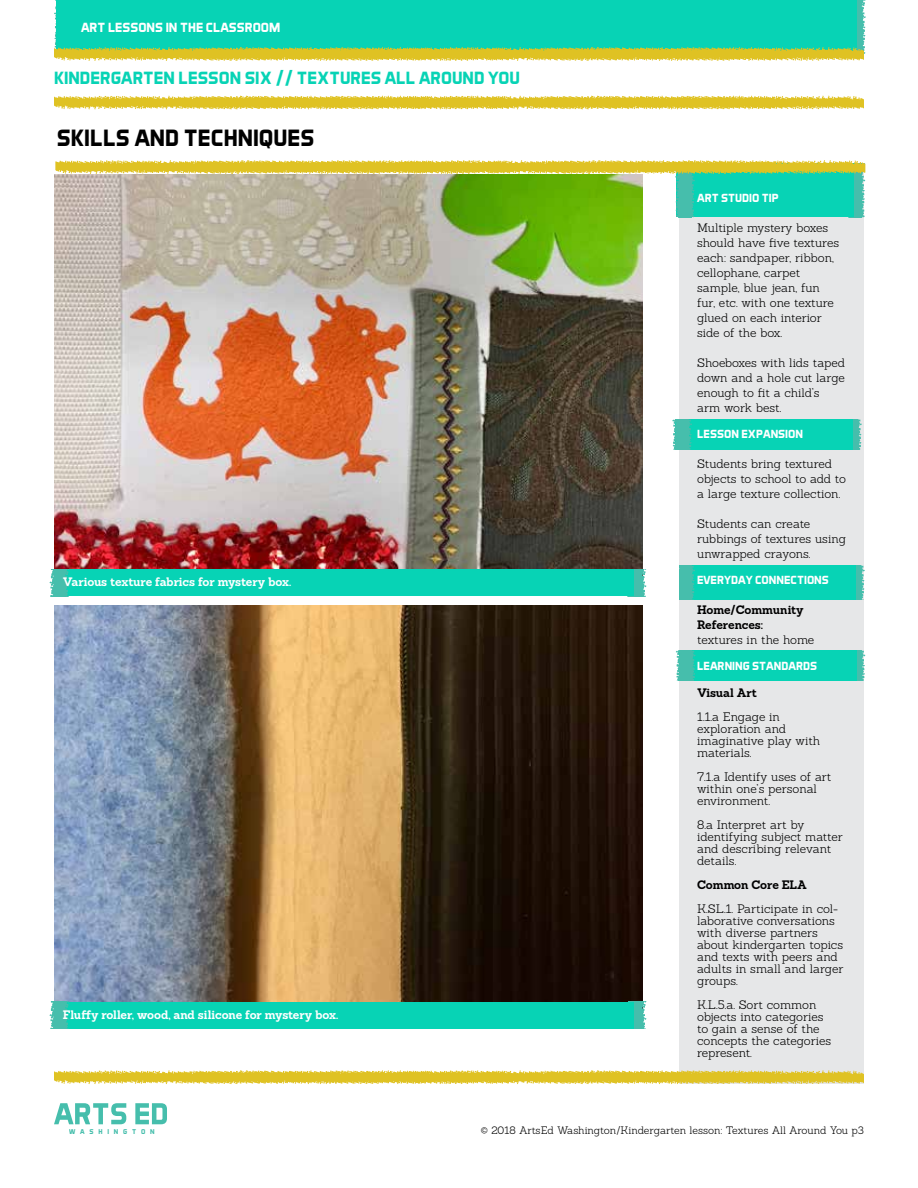
<style>
.page{position:relative;width:918px;height:1188px;background:#fff}
.page>*{position:absolute;margin:0;border:0;box-sizing:border-box;transform-origin:0 0}
.t1{font:700 24px "Aero Matics";color:#000}
.t2{font:700 18px "Aero Matics";color:#07d3b5}
.t3{font:700 13.5px "Aero Matics";color:#fff}
.t4{font:300 12px/12px "Sanchez";letter-spacing:-.005em;color:#000}
.t5{font:700 12px "Sanchez";letter-spacing:-.01em;color:#fff}
.t6{font:700 12px "Aero Matics";color:#fff}
.t7{font:700 12px/15px "Sanchez";letter-spacing:-.01em;color:#000}
.t8{font:300 10.5px "Sanchez";letter-spacing:-.005em;color:#000}
.t9{font:700 7.05px "Aero Matics";letter-spacing:.68em;color:#46beac}
</style>
<div class="page">
<img style="left:54px;top:174px;width:589px;height:395px">
<img style="left:54px;top:605px;width:589px;height:397px">
<div style="left:679px;top:170px;width:185px;height:914px;background:#e6e7e8"></div>
<svg style="left:54px;top:1103px;width:72px;height:21px"></svg>
<svg style="left:135px;top:1103px;width:32px;height:21px"></svg>
<svg style="left:853px;top:419px;width:9px;height:30px"></svg>
<div style="left:675px;top:419px;width:178px;height:30px;background:#07d3b5"></div>
<svg style="left:672px;top:419px;width:20px;height:30px"></svg>
<svg style="left:856px;top:565px;width:9px;height:35px"></svg>
<div style="left:682px;top:565px;width:174px;height:35px;background:#07d3b5"></div>
<svg style="left:679px;top:565px;width:16px;height:35px"></svg>
<svg style="left:856px;top:650px;width:9px;height:30px"></svg>
<div style="left:679px;top:650px;width:177px;height:30px;background:#07d3b5"></div>
<svg style="left:676px;top:650px;width:20px;height:30px"></svg>
<svg style="left:54px;top:0;width:812px;height:61px;background:#35d09c"></svg>
<svg style="left:54px;top:96px;width:810px;height:13px;background:#e3cb44"></svg>
<svg style="left:55px;top:160px;width:810px;height:57px;background:#98bf77"></svg>
<svg style="left:54px;top:1070px;width:810px;height:14px;background:#e4cd50"></svg>
<svg style="left:634px;top:569px;width:12px;height:27px"></svg>
<svg style="left:634px;top:1002px;width:12px;height:27px"></svg>
<div style="left:57px;top:569px;width:577px;height:27px;background:#07d3b5"></div>
<div style="left:57px;top:1002px;width:577px;height:27px;background:#07d3b5"></div>
<svg style="left:50px;top:569px;width:19px;height:27px"></svg>
<svg style="left:50px;top:1002px;width:19px;height:27px"></svg>
<p class="t3" style="left:81px;top:20px;width:201px">ART LESSONS IN THE CLASSROOM</p>
<h2 class="t2" style="left:54px;top:68px;width:468px">KINDERGARTEN LESSON SIX // TEXTURES ALL AROUND YOU</h2>
<h1 class="t1" style="left:57px;top:124px;width:259px">SKILLS AND TECHNIQUES</h1>
<p class="t5" style="left:63px;top:574px;width:230px">Various texture fabrics for mystery box.</p>
<p class="t5" style="left:63px;top:1006px;width:277px">Fluffy roller, wood, and silicone for mystery box.</p>
<p class="t9" style="left:69px;top:1127px;width:87px">WASHINGTON</p>
<p class="t6" style="left:697px;top:191px;width:83px">ART STUDIO TIP</p>
<p class="t4" style="left:697px;top:220px;width:144px;line-height:15px">Multiple mystery boxes should have five textures each: sandpaper, ribbon, cellophane, carpet sample, blue jean, fun fur, etc. with one texture glued on each interior side of the box.</p>
<p class="t4" style="left:697px;top:355px;width:150px;line-height:15px">Shoeboxes with lids taped down and a hole cut large enough to fit a child’s arm work best.</p>
<p class="t6" style="left:697px;top:427px;width:108px">LESSON EXPANSION</p>
<p class="t4" style="left:697px;top:456px;width:150px;line-height:15px">Students bring textured objects to school to add to a large texture collection.</p>
<p class="t4" style="left:697px;top:516px;width:150px;line-height:15px">Students can create rubbings of textures using unwrapped crayons.</p>
<p class="t6" style="left:697px;top:573px;width:133px">EVERYDAY CONNECTIONS</p>
<p class="t7" style="left:697px;top:602px;width:108px">Home/Community<br>References:</p>
<p class="t4" style="left:697px;top:634px;width:119px">textures in the home</p>
<p class="t6" style="left:697px;top:658px;width:122px">LEARNING STANDARDS</p>
<p class="t7" style="left:697px;top:685px;width:62px">Visual Art</p>
<p class="t4" style="left:697px;top:710px;width:125px">1.1.a Engage in exploration and imaginative play with materials.</p>
<p class="t4" style="left:697px;top:770px;width:136px">7.1.a Identify uses of art within one’s personal environment.</p>
<p class="t4" style="left:697px;top:818px;width:147px">8.a Interpret art by identifying subject matter and describing relevant details.</p>
<p class="t7" style="left:697px;top:877px;width:111px">Common Core ELA</p>
<p class="t4" style="left:697px;top:902px;width:148px">K.SL.1. Participate in col&shy;laborative conversations with diverse partners about kindergarten topics and texts with peers and adults in small and larger groups.</p>
<p class="t4" style="left:697px;top:998px;width:136px">K.L.5.a. Sort common objects into categories to gain a sense of the concepts the categories represent.</p>
<p class="t8" style="left:481px;top:1124px;width:385px">© 2018 ArtsEd Washington/Kindergarten lesson: Textures All Around You p3</p>
</div>
